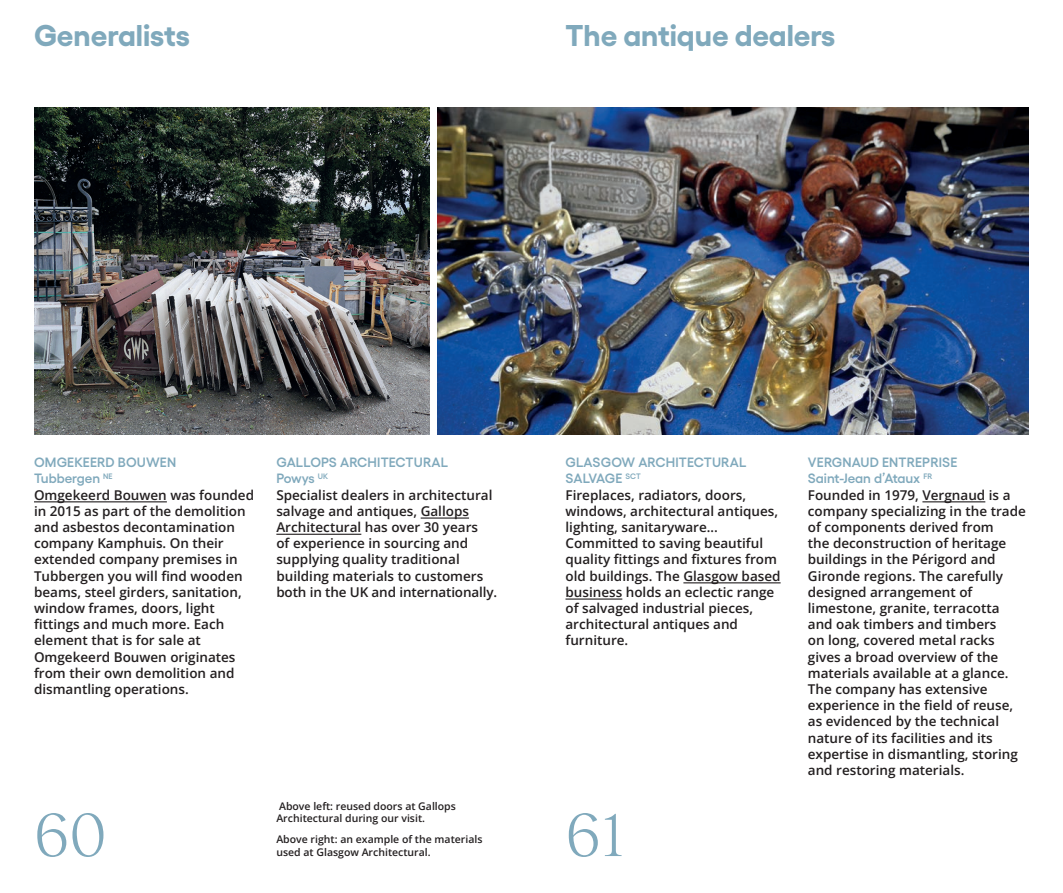
<style>
.page{position:relative;width:1063px;height:893px;background:#fff}
.page>*{position:absolute;margin:0;border:0;box-sizing:border-box;transform-origin:0 0}
.t1{font:300 63px "Reckless Neue";color:#80a9bc}
.Labeur{font:700 30px "Yellix TRIAL";color:#80a9bc}
.Labeur-2{font:600 13.5px/16.2px "Open Sans";color:#231f20}
.Noms_partenaires{font:600 13.5px "Yellix TRIAL";letter-spacing:.01em;color:#80a9bc}
.Noms_partenaires-2{font:600 13.5px "Yellix TRIAL";letter-spacing:-.015em;color:#80a9bc}
.Pas_de_coté{font:600 10.5px/12.6px "Open Sans";color:#231f20}
</style>
<div class="page">
<hr style="left:34px;top:501px;width:133px;height:1px;background:#231f20">
<hr style="left:421px;top:517px;width:48px;height:2px;background:#231f20">
<hr style="left:276px;top:534px;width:85px;height:1px;background:#231f20">
<img style="left:34px;top:107px;width:395px;height:328px">
<hr style="left:922px;top:501px;width:63px;height:1px;background:#231f20">
<hr style="left:683px;top:582px;width:98px;height:1px;background:#231f20">
<hr style="left:566px;top:598px;width:56px;height:2px;background:#231f20">
<img style="left:438px;top:108px;width:591px;height:327px">
<p class="Labeur" style="left:34px;top:11px;width:157px">Generalists</p>
<p class="Labeur" style="left:566px;top:11px;width:271px">The antique dealers</p>
<p class="Noms_partenaires" style="left:34px;top:452px;width:144px">OMGEKEERD BOUWEN</p>
<p class="Noms_partenaires" style="left:34px;top:468px;width:80px">Tubbergen <sup>NE</sup></p>
<p class="Labeur-2" style="left:34px;top:486px;width:222px">Omgekeerd Bouwen was founded in 2015 as part of the demolition and asbestos decontamination company Kamphuis. On their extended company premises in<br>Tubbergen you will find wooden beams, steel girders, sanitation, window frames, doors, light fittings and much more. Each element that is for sale at<br>Omgekeerd Bouwen originates from their own demolition and dismantling operations.</p>
<p class="Noms_partenaires" style="left:276px;top:452px;width:173px">GALLOPS ARCHITECTURAL</p>
<p class="Noms_partenaires" style="left:276px;top:468px;width:54px">Powys <sup>UK</sup></p>
<p class="Labeur-2" style="left:276px;top:486px;width:222px">Specialist dealers in architectural salvage and antiques, Gallops<br>Architectural has over 30 years<br>of experience in sourcing and supplying quality traditional building materials to customers both in the UK and internationally.</p>
<p class="Noms_partenaires" style="left:566px;top:452px;width:182px">GLASGOW ARCHITECTURAL</p>
<p class="Noms_partenaires-2" style="left:566px;top:468px;width:77px">SALVAGE <sup>SCT</sup></p>
<p class="Labeur-2" style="left:565px;top:486px;width:217px">Fireplaces, radiators, doors, windows, architectural antiques, lighting, sanitaryware…<br>Committed to saving beautiful quality fittings and fixtures from old buildings. The Glasgow based business holds an eclectic range of salvaged industrial pieces, architectural antiques and furniture.</p>
<p class="Noms_partenaires" style="left:808px;top:452px;width:151px">VERGNAUD ENTREPRISE</p>
<p class="Noms_partenaires" style="left:808px;top:468px;width:126px">Saint-Jean d’Ataux <sup>FR</sup></p>
<p class="Labeur-2" style="left:808px;top:486px;width:220px">Founded in 1979, Vergnaud is a company specializing in the trade of components derived from<br>the deconstruction of heritage buildings in the Périgord and<br>Gironde regions. The carefully designed arrangement of limestone, granite, terracotta and oak timbers and timbers<br>on long, covered metal racks gives a broad overview of the materials available at a glance.<br>The company has extensive experience in the field of reuse, as evidenced by the technical nature of its facilities and its expertise in dismantling, storing and restoring materials.</p>
<p class="Pas_de_coté" style="left:276px;top:799px;width:181px">Above left: reused doors at Gallops<br>Architectural during our visit.</p>
<p class="Pas_de_coté" style="left:276px;top:833px;width:208px">Above right: an example of the materials used at Glasgow Architectural.</p>
<p class="t1" style="left:34px;top:791px;width:74px">60</p>
<p class="t1" style="left:566px;top:791px;width:61px">61</p>
</div>
